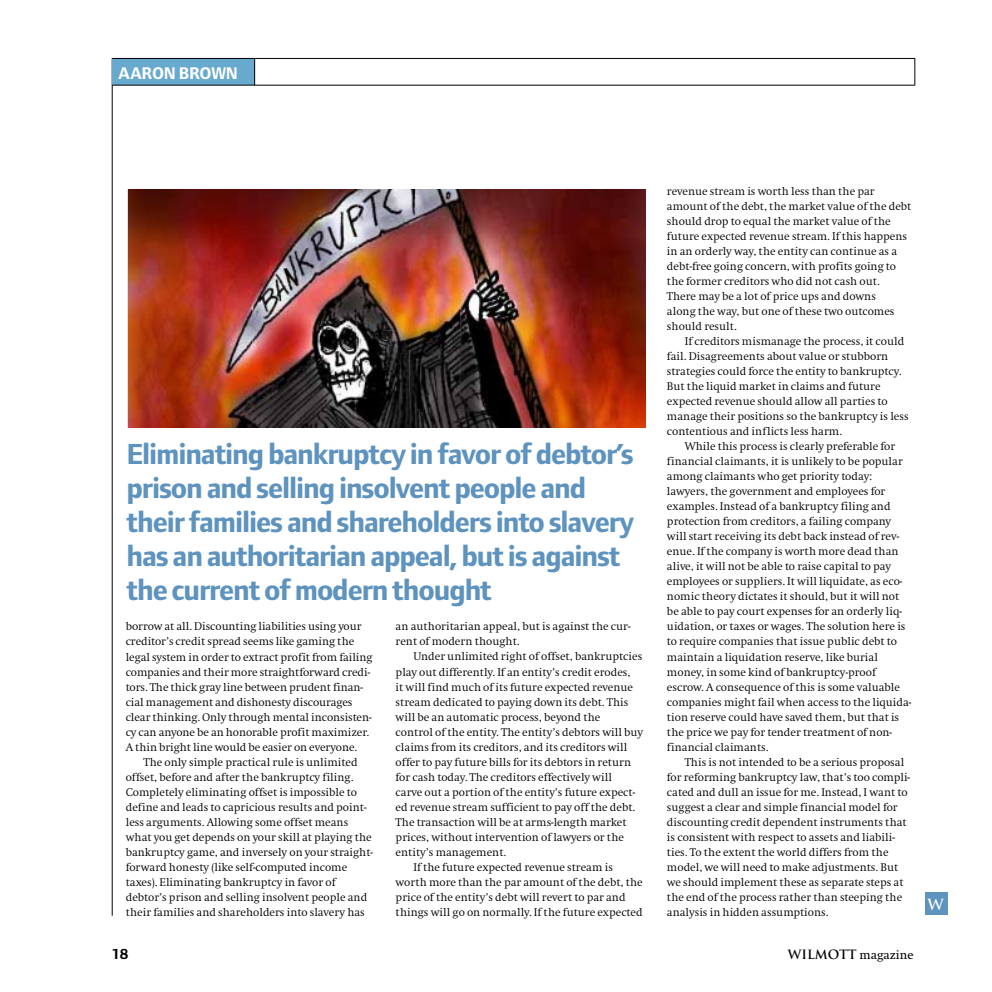
<style>
.page{position:relative;width:992px;height:992px;background:#fff}
.page>*{position:absolute;margin:0;border:0;box-sizing:border-box;transform-origin:0 0}
.t1{font:700 30px/33.8px "Foundry Form Sans";letter-spacing:-.035em;color:#5d93be}
.t2{font:700 17.5px "Foundry Form Sans";letter-spacing:-.015em;color:#fff}
.t3{font:700 15px "Foundry Form Sans";color:#000}
.t4{font:700 15px "Trajan";color:#fff}
.t5{font:12.5px "Swift EF";color:#000}
.t6{font:300 11.5px/15px "Swift EF";color:#000}
.s1{font-family:"Trajan";font-weight:700}
</style>
<div class="page">
<hr style="left:112px;top:58px;width:1px;height:857px;background:#000">
<div style="left:112px;top:59px;width:143px;height:26px;background:#68a9ce"></div>
<svg style="left:254px;top:59px;width:1px;height:26px"></svg>
<hr style="left:112px;top:85px;width:802px;height:1px;background:#000">
<svg style="left:914px;top:58px;width:1px;height:27px"></svg>
<hr style="left:112px;top:58px;width:802px;height:1px;background:#000">
<div style="left:924px;top:892px;width:23px;height:22px;background:#5d93be"></div>
<img style="left:128px;top:189px;width:517px;height:239px">
<h2 class="t2" style="left:118px;top:66px;width:121px">AARON BROWN</h2>
<p class="t6" style="left:666px;top:185px;width:246px">revenue stream is worth less than the par amount of the debt, the market value of the debt should drop to equal the market value of the future expected revenue stream. If this happens in an orderly way, the entity can continue as a debt-free going concern, with profits going to the former creditors who did not cash out.<br>There may be a lot of price ups and downs<br>along the way, but one of these two outcomes should result.</p>
<p class="t6" style="left:666px;top:335px;width:243px;text-indent:18px">If creditors mismanage the process, it could fail. Disagreements about value or stubborn strategies could force the entity to bankruptcy.<br>But the liquid market in claims and future expected revenue should allow all parties to manage their positions so the bankruptcy is less contentious and inflicts less harm.</p>
<p class="t6" style="left:666px;top:440px;width:246px;text-indent:18px">While this process is clearly preferable for financial claimants, it is unlikely to be popular among claimants who get priority today: lawyers, the government and employees for examples. Instead of a bankruptcy filing and protection from creditors, a failing company will start receiving its debt back instead of rev&shy;enue. If the company is worth more dead than alive, it will not be able to raise capital to pay employees or suppliers. It will liquidate, as eco&shy;nomic theory dictates it should, but it will not be able to pay court expenses for an orderly liq&shy;uidation, or taxes or wages. The solution here is to require companies that issue public debt to maintain a liquidation reserve, like burial money, in some kind of bankruptcy-proof escrow. A consequence of this is some valuable companies might fail when access to the liquida&shy;tion reserve could have saved them, but that is the price we pay for tender treatment of non&shy;financial claimants.</p>
<p class="t6" style="left:666px;top:755px;width:244px;text-indent:18px">This is not intended to be a serious proposal for reforming bankruptcy law, that’s too compli&shy;cated and dull an issue for me. Instead, I want to suggest a clear and simple financial model for discounting credit dependent instruments that is consistent with respect to assets and liabili&shy;ties. To the extent the world differs from the model, we will need to make adjustments. But we should implement these as separate steps at the end of the process rather than steeping the analysis in hidden assumptions.</p>
<h1 class="t1" style="left:126px;top:440px;width:509px">Eliminating bankruptcy in favor of debtor’s prison and selling insolvent people and their families and shareholders into slavery has an authoritarian appeal, but is against the current of modern thought</h1>
<p class="t6" style="left:395px;top:620px;width:236px">an authoritarian appeal, but is against the cur&shy;rent of modern thought.</p>
<p class="t6" style="left:413px;top:650px;width:230px">Under unlimited right of offset, bankruptcies</p>
<p class="t6" style="left:395px;top:665px;width:236px">play out differently. If an entity’s credit erodes,</p>
<p class="t6" style="left:395px;top:680px;width:239px">it will find much of its future expected revenue</p>
<p class="t6" style="left:395px;top:695px;width:234px">stream dedicated to paying down its debt. This</p>
<p class="t6" style="left:395px;top:710px;width:206px">will be an automatic process, beyond the</p>
<p class="t6" style="left:395px;top:725px;width:249px">control of the entity. The entity’s debtors will buy</p>
<p class="t6" style="left:395px;top:740px;width:233px">claims from its creditors, and its creditors will</p>
<p class="t6" style="left:395px;top:755px;width:237px">offer to pay future bills for its debtors in return</p>
<p class="t6" style="left:395px;top:770px;width:218px">for cash today. The creditors effectively will</p>
<p class="t6" style="left:395px;top:785px;width:241px">carve out a portion of the entity’s future expect-</p>
<p class="t6" style="left:395px;top:800px;width:241px">ed revenue stream sufficient to pay off the debt.</p>
<p class="t6" style="left:395px;top:815px;width:232px">The transaction will be at arms-length market</p>
<p class="t6" style="left:395px;top:830px;width:230px">prices, without intervention of lawyers or the</p>
<p class="t6" style="left:395px;top:845px;width:112px">entity’s management.</p>
<p class="t6" style="left:413px;top:860px;width:201px">If the future expected revenue stream is</p>
<p class="t6" style="left:395px;top:875px;width:248px">worth more than the par amount of the debt, the</p>
<p class="t6" style="left:395px;top:890px;width:231px">price of the entity’s debt will revert to par and</p>
<p class="t6" style="left:395px;top:905px;width:248px">things will go on normally. If the future expected</p>
<p class="t6" style="left:126px;top:620px;width:248px">borrow at all. Discounting liabilities using your creditor’s credit spread seems like gaming the legal system in order to extract profit from failing companies and their more straightforward credi&shy;tors. The thick gray line between prudent finan&shy;cial management and dishonesty discourages clear thinking. Only through mental inconsisten&shy;cy can anyone be an honorable profit maximizer.<br>A thin bright line would be easier on everyone.</p>
<p class="t6" style="left:126px;top:755px;width:249px;text-indent:18px">The only simple practical rule is unlimited offset, before and after the bankruptcy filing.<br>Completely eliminating offset is impossible to define and leads to capricious results and point&shy;less arguments. Allowing some offset means what you get depends on your skill at playing the bankruptcy game, and inversely on your straight&shy;forward honesty (like self-computed income taxes). Eliminating bankruptcy in favor of debtor’s prison and selling insolvent people and their families and shareholders into slavery has</p>
<h3 class="t3" style="left:112px;top:948px;width:17px">18</h3>
<p class="t5" style="left:787px;top:950px;width:127px"><span class="s1">Wilmott</span> magazine</p>
<h3 class="t4" style="left:927px;top:896px;width:18px">W</h3>
</div>
